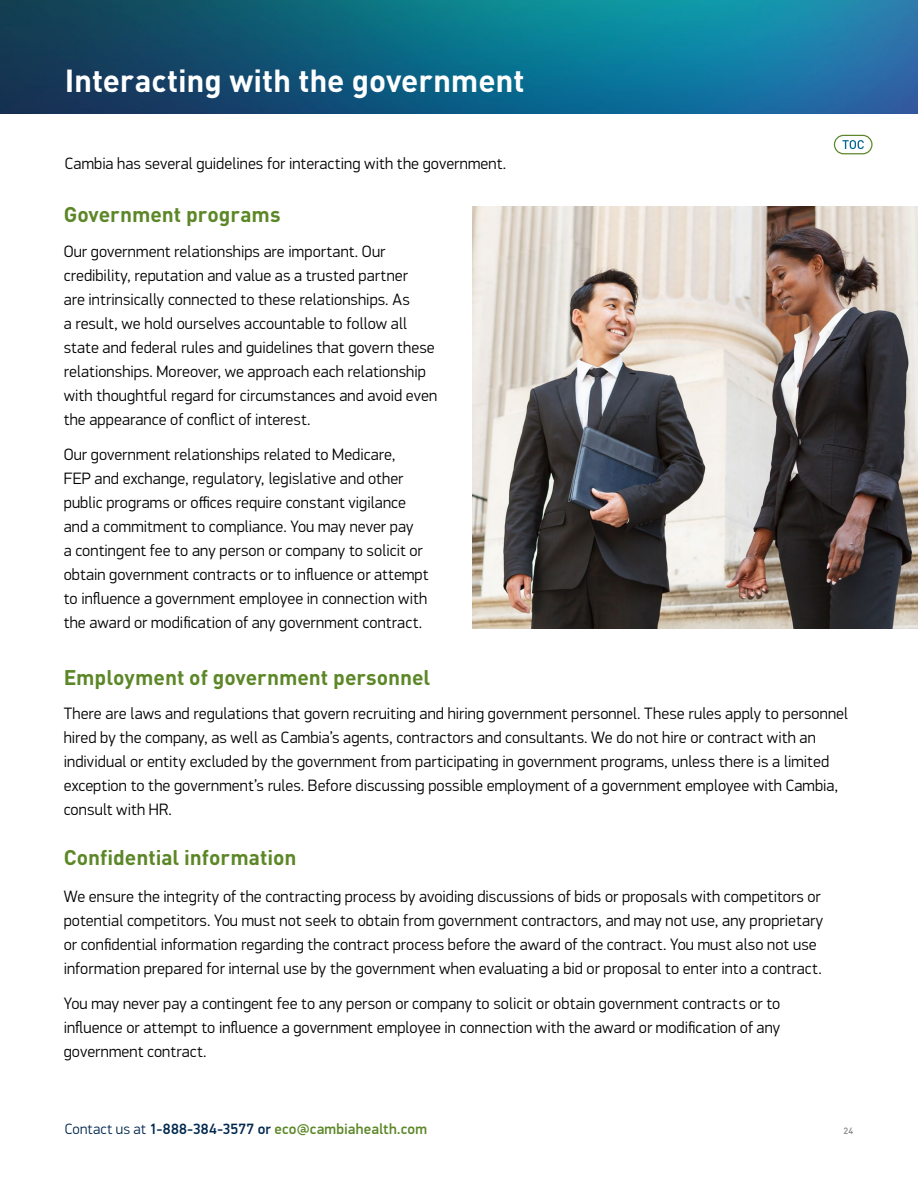
<style>
.page{position:relative;width:918px;height:1188px;background:#fff}
.page>*{position:absolute;margin:0;border:0;box-sizing:border-box;transform-origin:0 0}
.t1{font:700 31.5px "DIN Pro";letter-spacing:-.005em;color:#fff}
.t2{font:700 21px "DIN Pro";color:#5c8727}
.t3{font:300 16.5px/24px "PF Din Display Pro";letter-spacing:.01em;color:#000}
.t4{font:500 15px "PF Din Display Pro";letter-spacing:.01em;color:#5c8727}
.t5{font:500 9px "DIN Pro";color:#808285}
.s1{font-weight:300;color:#00284e}
.s2{color:#00284e}
</style>
<div class="page">
<img style="left:0;top:0;width:918px;height:113px">
<svg style="left:842px;top:140px;width:22px;height:9px"></svg>
<div style="left:834px;top:135px;width:39px;height:19px;border:1px solid #5c8727;border-radius:9px"></div>
<img style="left:472px;top:206px;width:446px;height:423px">
<h1 class="t1" style="left:65px;top:54px;width:461px">Interacting with the government</h1>
<p class="t3" style="left:65px;top:152px;width:443px">Cambia has several guidelines for interacting with the government.</p>
<p class="t2" style="left:64px;top:197px;width:218px">Government programs</p>
<p class="t3" style="left:64px;top:240px;width:375px">Our government relationships are important. Our credibility, reputation and value as a trusted partner<br>are intrinsically connected to these relationships. As<br>a result, we hold ourselves accountable to follow all state and federal rules and guidelines that govern these relationships. Moreover, we approach each relationship with thoughtful regard for circumstances and avoid even the appearance of conflict of interest.</p>
<p class="t3" style="left:64px;top:442px;width:366px">Our government relationships related to Medicare,<br>FEP and exchange, regulatory, legislative and other public programs or offices require constant vigilance and a commitment to compliance. You may never pay<br>a contingent fee to any person or company to solicit or obtain government contracts or to influence or attempt to influence a government employee in connection with the award or modification of any government contract.</p>
<p class="t2" style="left:64px;top:659px;width:368px">Employment of government personnel</p>
<p class="t3" style="left:64px;top:702px;width:786px">There are laws and regulations that govern recruiting and hiring government personnel. These rules apply to personnel hired by the company, as well as Cambia’s agents, contractors and consultants. We do not hire or contract with an individual or entity excluded by the government from participating in government programs, unless there is a limited exception to the government’s rules. Before discussing possible employment of a government employee with Cambia, consult with HR.</p>
<p class="t2" style="left:64px;top:840px;width:234px">Confidential information</p>
<p class="t3" style="left:64px;top:885px;width:761px">We ensure the integrity of the contracting process by avoiding discussions of bids or proposals with competitors or potential competitors. You must not seek to obtain from government contractors, and may not use, any proprietary or confidential information regarding the contract process before the award of the contract. You must also not use information prepared for internal use by the government when evaluating a bid or proposal to enter into a contract.</p>
<p class="t3" style="left:64px;top:992px;width:718px;text-align:justify">You may never pay a contingent fee to any person or company to solicit or obtain government contracts or to influence or attempt to influence a government employee in connection with the award or modification of any government contract.</p>
<p class="t4" style="left:65px;top:1120px;width:364px"><span class="s1">Contact us at</span> <span class="s2">1-888-384-3577 or</span> eco@cambiahealth.com</p>
<p class="t5" style="left:844px;top:1123px;width:11px">24</p>
</div>
